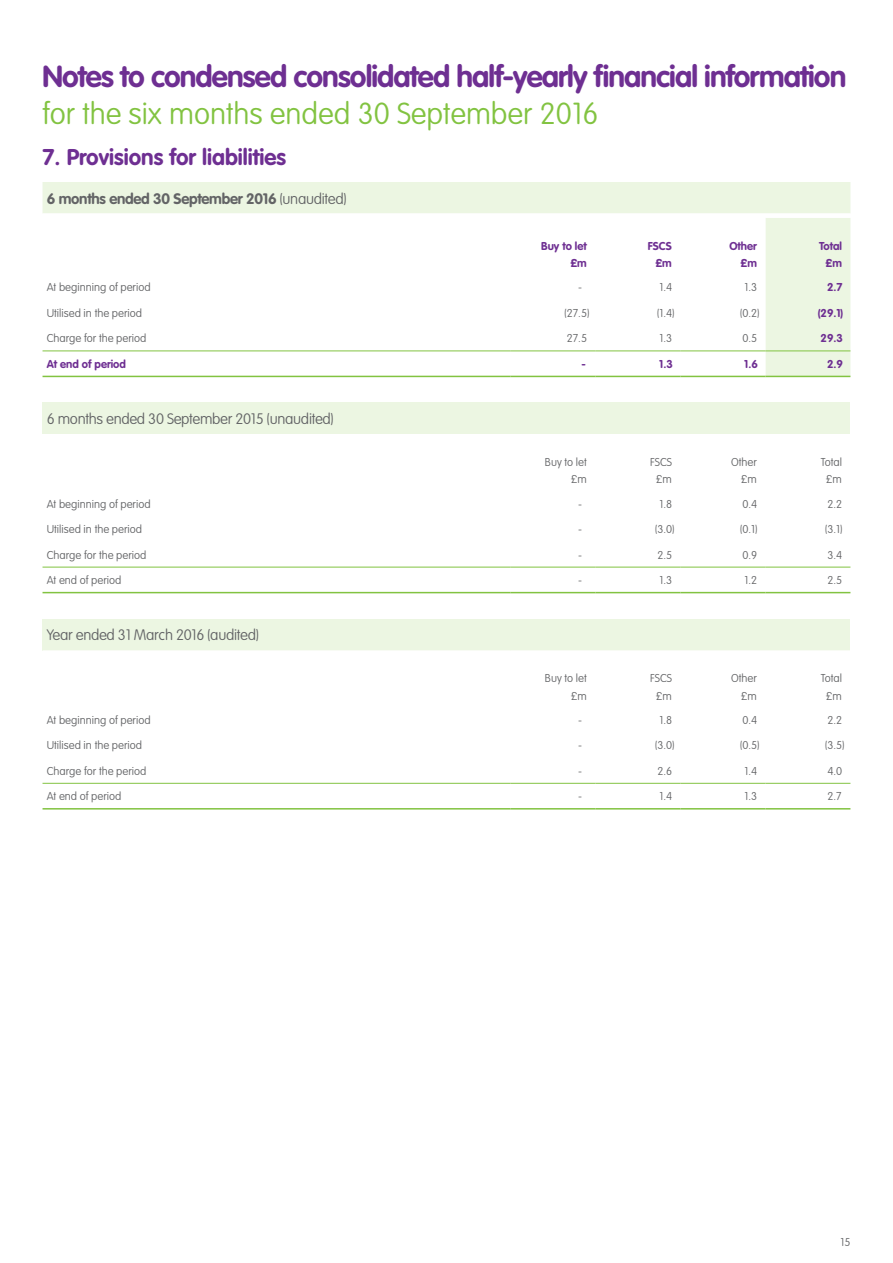
<style>
.page{position:relative;width:893px;height:1263px;background:#fff}
.page>*{position:absolute;margin:0;border:0;box-sizing:border-box;transform-origin:0 0}
.t1{font:700 30px "VAG Rounded Std";letter-spacing:-.03em;color:#6e2f92}
.t2{font:100 30px "VAG Rounded Std";color:#82c341}
.t3{font:700 22.5px "VAG Rounded Std";color:#6e2f92}
.t4{font:100 15px "VAG Rounded Std";letter-spacing:-.02em;color:#636466}
.t5{font:700 15px "VAG Rounded Std";letter-spacing:-.02em;color:#636466}
.t6{font:100 11.25px "VAG Rounded Std";color:#636466}
.t7{font:700 11.25px "VAG Rounded Std";color:#6e2f92}
.s1{font-weight:100}
</style>
<div class="page">
<div style="left:43px;top:182px;width:807px;height:31px;background:#ecf6e2"></div>
<svg style="left:510px;top:218px;width:340px;height:158px"></svg>
<svg style="left:43px;top:351px;width:467px;height:25px"></svg>
<hr style="left:43px;top:350px;width:467px;height:1px;background:#82c341">
<hr style="left:43px;top:376px;width:467px;height:1px;background:#82c341">
<hr style="left:510px;top:350px;width:85px;height:1px;background:#82c341">
<hr style="left:510px;top:376px;width:85px;height:1px;background:#82c341">
<hr style="left:595px;top:350px;width:85px;height:1px;background:#82c341">
<hr style="left:595px;top:376px;width:85px;height:1px;background:#82c341">
<hr style="left:680px;top:350px;width:85px;height:1px;background:#82c341">
<hr style="left:765px;top:350px;width:85px;height:1px;background:#82c341">
<hr style="left:680px;top:376px;width:85px;height:1px;background:#82c341">
<hr style="left:765px;top:376px;width:85px;height:1px;background:#82c341">
<div style="left:43px;top:403px;width:807px;height:31px;background:#ecf6e2"></div>
<svg style="left:43px;top:566px;width:467px;height:26px"></svg>
<svg style="left:510px;top:566px;width:340px;height:26px"></svg>
<hr style="left:43px;top:567px;width:467px;height:1px;background:#82c341">
<hr style="left:43px;top:592px;width:467px;height:1px;background:#82c341">
<hr style="left:510px;top:567px;width:85px;height:1px;background:#82c341">
<hr style="left:510px;top:592px;width:85px;height:1px;background:#82c341">
<hr style="left:595px;top:567px;width:85px;height:1px;background:#82c341">
<hr style="left:595px;top:592px;width:85px;height:1px;background:#82c341">
<hr style="left:680px;top:567px;width:85px;height:1px;background:#82c341">
<hr style="left:765px;top:567px;width:85px;height:1px;background:#82c341">
<hr style="left:680px;top:592px;width:85px;height:1px;background:#82c341">
<hr style="left:765px;top:592px;width:85px;height:1px;background:#82c341">
<div style="left:43px;top:619px;width:807px;height:31px;background:#ecf6e2"></div>
<svg style="left:43px;top:650px;width:467px;height:133px"></svg>
<svg style="left:510px;top:650px;width:340px;height:133px"></svg>
<hr style="left:43px;top:783px;width:467px;height:1px;background:#82c341">
<hr style="left:43px;top:808px;width:467px;height:1px;background:#82c341">
<hr style="left:510px;top:783px;width:85px;height:1px;background:#82c341">
<hr style="left:510px;top:808px;width:85px;height:1px;background:#82c341">
<hr style="left:595px;top:783px;width:85px;height:1px;background:#82c341">
<hr style="left:595px;top:808px;width:85px;height:1px;background:#82c341">
<hr style="left:680px;top:783px;width:85px;height:1px;background:#82c341">
<hr style="left:765px;top:783px;width:85px;height:1px;background:#82c341">
<hr style="left:680px;top:808px;width:85px;height:1px;background:#82c341">
<hr style="left:765px;top:808px;width:85px;height:1px;background:#82c341">
<h1 class="t1" style="left:43px;top:59px;width:805px">Notes to condensed consolidated half-yearly financial information</h1>
<h1 class="t2" style="left:43px;top:96px;width:558px">for the six months ended 30 September 2016</h1>
<h2 class="t3" style="left:43px;top:144px;width:245px">7. Provisions for liabilities</h2>
<h3 class="t5" style="left:47px;top:189px;width:301px">6 months ended 30 September 2016 <span class="s1">(unaudited)</span></h3>
<p class="t7" style="left:541px;top:239px;width:47px">Buy to let</p>
<p class="t7" style="left:648px;top:239px;width:25px">FSCS</p>
<p class="t7" style="left:729px;top:239px;width:29px">Other</p>
<p class="t7" style="left:819px;top:239px;width:24px">Total</p>
<p class="t7" style="left:570px;top:257px;width:18px">£m</p>
<p class="t7" style="left:655px;top:257px;width:18px">£m</p>
<p class="t7" style="left:740px;top:257px;width:18px">£m</p>
<p class="t7" style="left:825px;top:257px;width:18px">£m</p>
<p class="t6" style="left:47px;top:281px;width:105px">At beginning of period</p>
<p class="t6" style="left:578px;top:281px;width:5px">-</p>
<p class="t6" style="left:659px;top:281px;width:14px">1.4</p>
<p class="t6" style="left:744px;top:281px;width:14px">1.3</p>
<p class="t7" style="left:827px;top:281px;width:17px">2.7</p>
<p class="t6" style="left:47px;top:307px;width:97px">Utilised in the period</p>
<p class="t6" style="left:565px;top:307px;width:26px">(27.5)</p>
<p class="t6" style="left:657px;top:307px;width:19px">(1.4)</p>
<p class="t6" style="left:740px;top:307px;width:21px">(0.2)</p>
<p class="t7" style="left:818px;top:306px;width:27px">(29.1)</p>
<p class="t6" style="left:47px;top:332px;width:101px">Charge for the period</p>
<p class="t6" style="left:567px;top:332px;width:22px">27.5</p>
<p class="t6" style="left:659px;top:332px;width:14px">1.3</p>
<p class="t6" style="left:742px;top:332px;width:16px">0.5</p>
<p class="t7" style="left:820px;top:332px;width:24px">29.3</p>
<p class="t7" style="left:47px;top:357px;width:81px">At end of period</p>
<p class="t7" style="left:581px;top:357px;width:6px">-</p>
<p class="t7" style="left:659px;top:357px;width:15px">1.3</p>
<p class="t7" style="left:744px;top:357px;width:15px">1.6</p>
<p class="t7" style="left:827px;top:357px;width:17px">2.9</p>
<h3 class="t4" style="left:47px;top:410px;width:288px">6 months ended 30 September 2015 (unaudited)</h3>
<p class="t6" style="left:545px;top:456px;width:43px">Buy to let</p>
<p class="t6" style="left:650px;top:456px;width:23px">FSCS</p>
<p class="t6" style="left:731px;top:456px;width:27px">Other</p>
<p class="t6" style="left:821px;top:456px;width:23px">Total</p>
<p class="t6" style="left:571px;top:473px;width:18px">£m</p>
<p class="t6" style="left:656px;top:473px;width:18px">£m</p>
<p class="t6" style="left:741px;top:473px;width:18px">£m</p>
<p class="t6" style="left:826px;top:473px;width:18px">£m</p>
<p class="t6" style="left:47px;top:497px;width:105px">At beginning of period</p>
<p class="t6" style="left:578px;top:497px;width:5px">-</p>
<p class="t6" style="left:659px;top:497px;width:14px">1.8</p>
<p class="t6" style="left:742px;top:497px;width:16px">0.4</p>
<p class="t6" style="left:827px;top:497px;width:16px">2.2</p>
<p class="t6" style="left:47px;top:523px;width:97px">Utilised in the period</p>
<p class="t6" style="left:578px;top:523px;width:5px">-</p>
<p class="t6" style="left:655px;top:523px;width:21px">(3.0)</p>
<p class="t6" style="left:740px;top:523px;width:19px">(0.1)</p>
<p class="t6" style="left:825px;top:523px;width:19px">(3.1)</p>
<p class="t6" style="left:47px;top:548px;width:101px">Charge for the period</p>
<p class="t6" style="left:578px;top:548px;width:5px">-</p>
<p class="t6" style="left:657px;top:548px;width:16px">2.5</p>
<p class="t6" style="left:742px;top:548px;width:16px">0.9</p>
<p class="t6" style="left:827px;top:548px;width:16px">3.4</p>
<p class="t6" style="left:47px;top:574px;width:76px">At end of period</p>
<p class="t6" style="left:578px;top:574px;width:5px">-</p>
<p class="t6" style="left:659px;top:574px;width:14px">1.3</p>
<p class="t6" style="left:744px;top:574px;width:14px">1.2</p>
<p class="t6" style="left:827px;top:574px;width:16px">2.5</p>
<h3 class="t4" style="left:47px;top:626px;width:213px">Year ended 31 March 2016 (audited)</h3>
<p class="t6" style="left:545px;top:672px;width:43px">Buy to let</p>
<p class="t6" style="left:650px;top:672px;width:23px">FSCS</p>
<p class="t6" style="left:731px;top:672px;width:27px">Other</p>
<p class="t6" style="left:821px;top:672px;width:23px">Total</p>
<p class="t6" style="left:571px;top:689px;width:18px">£m</p>
<p class="t6" style="left:656px;top:689px;width:18px">£m</p>
<p class="t6" style="left:741px;top:689px;width:18px">£m</p>
<p class="t6" style="left:826px;top:689px;width:18px">£m</p>
<p class="t6" style="left:47px;top:713px;width:105px">At beginning of period</p>
<p class="t6" style="left:578px;top:713px;width:5px">-</p>
<p class="t6" style="left:659px;top:713px;width:14px">1.8</p>
<p class="t6" style="left:742px;top:713px;width:16px">0.4</p>
<p class="t6" style="left:827px;top:713px;width:16px">2.2</p>
<p class="t6" style="left:47px;top:739px;width:97px">Utilised in the period</p>
<p class="t6" style="left:578px;top:739px;width:5px">-</p>
<p class="t6" style="left:655px;top:739px;width:21px">(3.0)</p>
<p class="t6" style="left:740px;top:739px;width:21px">(0.5)</p>
<p class="t6" style="left:825px;top:739px;width:21px">(3.5)</p>
<p class="t6" style="left:47px;top:764px;width:101px">Charge for the period</p>
<p class="t6" style="left:578px;top:764px;width:5px">-</p>
<p class="t6" style="left:657px;top:764px;width:16px">2.6</p>
<p class="t6" style="left:744px;top:764px;width:14px">1.4</p>
<p class="t6" style="left:827px;top:764px;width:16px">4.0</p>
<p class="t6" style="left:47px;top:790px;width:76px">At end of period</p>
<p class="t6" style="left:578px;top:790px;width:5px">-</p>
<p class="t6" style="left:659px;top:790px;width:14px">1.4</p>
<p class="t6" style="left:744px;top:790px;width:14px">1.3</p>
<p class="t6" style="left:827px;top:790px;width:16px">2.7</p>
<p class="t6" style="left:840px;top:1236px;width:11px">15</p>
</div>
